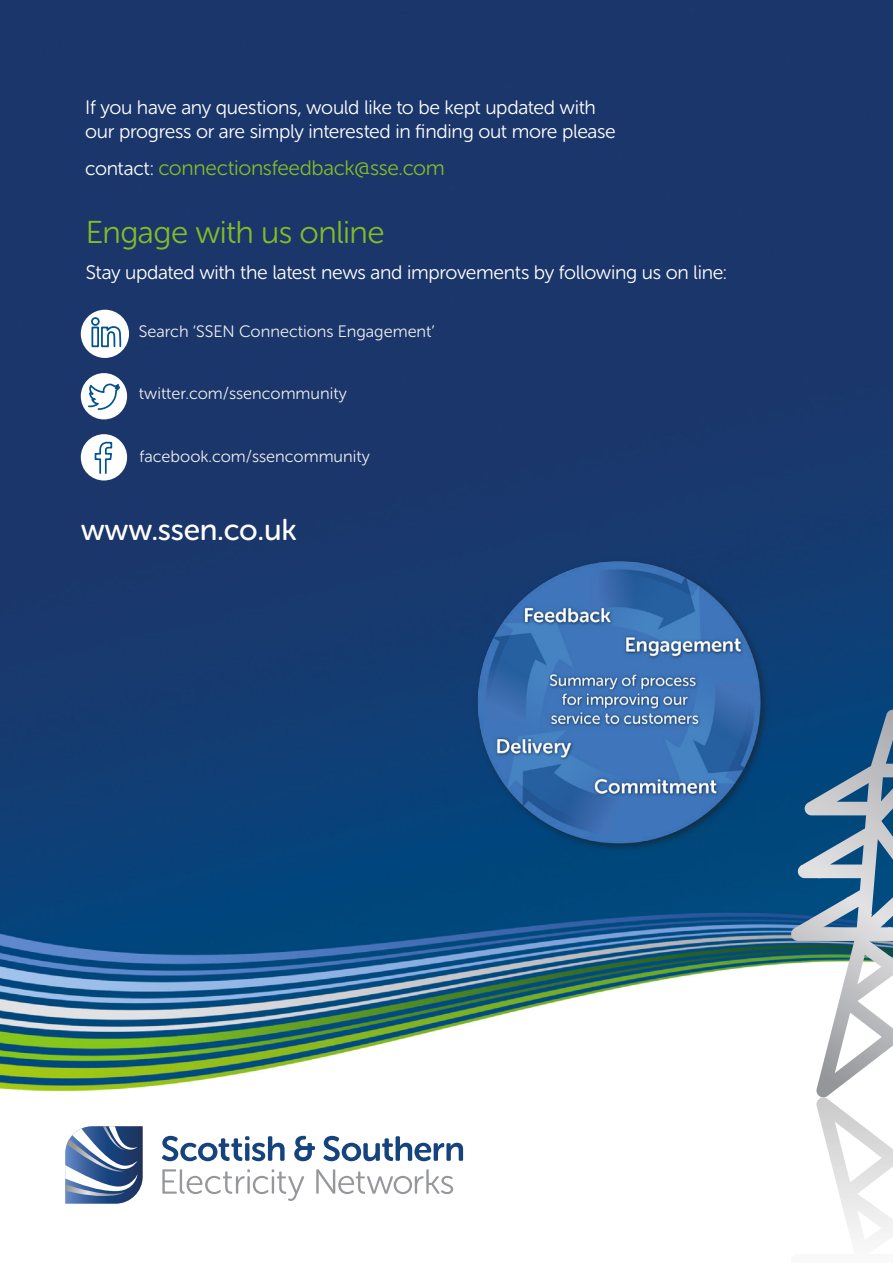
<style>
.page{position:relative;width:893px;height:1263px;background:#fff}
.page>*{position:absolute;margin:0;border:0;box-sizing:border-box;transform-origin:0 0}
.t1{font:31.5px "Museo Sans Rounded 300";letter-spacing:-.02em;color:#83bb26}
.Sub_text_intro{font:30px "Museo Sans Rounded 500";letter-spacing:-.01em;color:#fff}
.t2{font:21px "Museo Sans Rounded 300";letter-spacing:-.015em;color:#83bb26}
.t3{font:19.5px/24px "Museo Sans Rounded 300";letter-spacing:-.02em;color:#fff}
.t4{font:16.5px "Museo Sans Rounded 300";color:#ededed}
.s1{font-size:19.5px;color:#fff}
</style>
<div class="page">
<img style="left:0;top:0;width:893px;height:1136px">
<div style="left:81px;top:373px;width:46px;height:46px;background:#fff;border-radius:50%"></div>
<svg style="left:88px;top:381px;width:34px;height:29px"></svg>
<div style="left:81px;top:310px;width:48px;height:48px;background:#fff;border-radius:50%"></div>
<svg style="left:91px;top:316px;width:31px;height:32px"></svg>
<div style="left:81px;top:434px;width:46px;height:46px;background:#fff;border-radius:50%"></div>
<svg style="left:94px;top:441px;width:19px;height:33px"></svg>
<svg style="left:65px;top:1126px;width:78px;height:78px"></svg>
<svg style="left:162px;top:1136px;width:123px;height:25px"></svg>
<svg style="left:294px;top:1136px;width:21px;height:25px"></svg>
<svg style="left:323px;top:1136px;width:140px;height:25px"></svg>
<svg style="left:162px;top:1169px;width:142px;height:32px"></svg>
<svg style="left:316px;top:1169px;width:137px;height:25px"></svg>
<svg style="left:791px;top:710px;width:102px;height:387px"></svg>
<img style="left:791px;top:1097px;width:102px;height:141px">
<img style="left:470px;top:555px;width:300px;height:296px">
<p class="t3" style="left:85px;top:95px;width:532px">If you have any questions, would like to be kept updated with our progress or are simply interested in finding out more please</p>
<p class="t2" style="left:85px;top:157px;width:361px"><span class="s1">contact:</span> connectionsfeedback@sse.com</p>
<p class="t1" style="left:86px;top:215px;width:300px">Engage with us online</p>
<p class="t3" style="left:86px;top:260px;width:643px">Stay updated with the latest news and improvements by following us on line:</p>
<p class="t4" style="left:139px;top:323px;width:297px">Search ‘SSEN Connections Engagement’</p>
<p class="t4" style="left:139px;top:385px;width:209px">twitter.com/ssencommunity</p>
<p class="t4" style="left:140px;top:448px;width:232px">facebook.com/ssencommunity</p>
<p class="Sub_text_intro" style="left:81px;top:513px;width:217px">www.ssen.co.uk</p>
</div>
